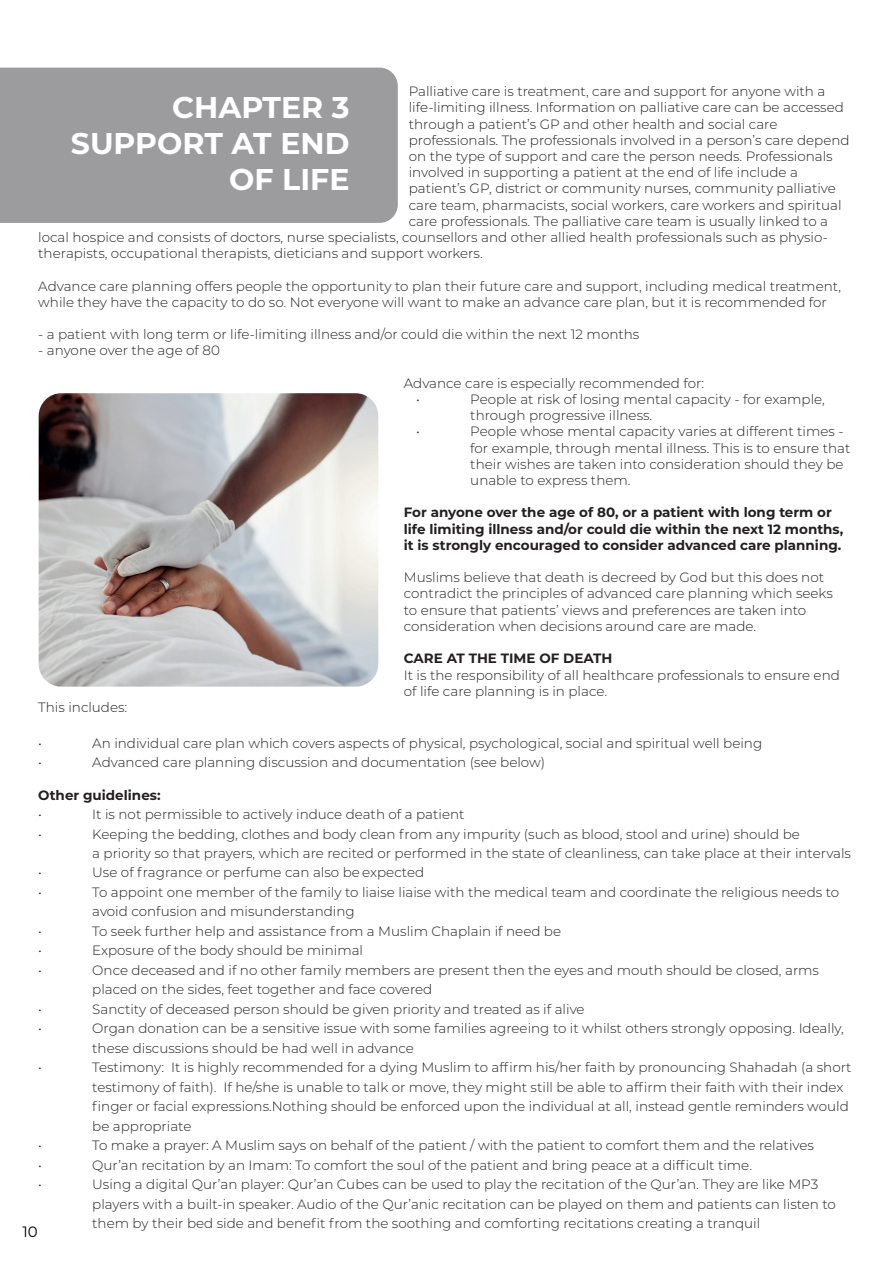
<style>
.page{position:relative;width:893px;height:1263px;background:#fff}
.page>*{position:absolute;margin:0;border:0;box-sizing:border-box;transform-origin:0 0}
.t1{font:700 30px/36px "Montserrat";color:#fff;text-align:right}
.t2{font:15px "Montserrat";color:#000}
.t3{font:300 13.5px/16.2px "Montserrat";color:#231f20}
.t4{font:700 13.5px/16.2px "Montserrat";color:#231f20}
</style>
<div class="page">
<div style="left:0;top:67px;width:398px;height:156px;background:#9c9b9d"></div>
<img style="left:39px;top:393px;width:339px;height:294px">
<p class="t3" style="left:409px;top:83px;width:418px">Palliative care is treatment, care and support for anyone with a</p>
<p class="t3" style="left:409px;top:99px;width:437px">life-limiting illness. Information on palliative care can be accessed</p>
<p class="t3" style="left:409px;top:115px;width:370px">through a patient’s GP and other health and social care</p>
<p class="t3" style="left:409px;top:131px;width:442px">professionals. The professionals involved in a person’s care depend</p>
<p class="t3" style="left:409px;top:148px;width:425px">on the type of support and care the person needs. Professionals</p>
<p class="t3" style="left:409px;top:164px;width:391px">involved in supporting a patient at the end of life include a</p>
<p class="t3" style="left:409px;top:180px;width:429px">patient’s GP, district or community nurses, community palliative</p>
<p class="t3" style="left:409px;top:196px;width:434px">care team, pharmacists, social workers, care workers and spiritual</p>
<p class="t3" style="left:409px;top:212px;width:421px">care professionals. The palliative care team is usually linked to a</p>
<p class="t3" style="left:38px;top:229px;width:791px">local hospice and consists of doctors, nurse specialists, counsellors and other allied health professionals such as physio-</p>
<p class="t3" style="left:38px;top:245px;width:446px">therapists, occupational therapists, dieticians and support workers.</p>
<p class="t3" style="left:38px;top:277px;width:804px">Advance care planning offers people the opportunity to plan their future care and support, including medical treatment, while they have the capacity to do so. Not everyone will want to make an advance care plan, but it is recommended for</p>
<p class="t3" style="left:38px;top:326px;width:603px">- a patient with long term or life-limiting illness and/or could die within the next 12 months</p>
<p class="t3" style="left:38px;top:342px;width:183px">- anyone over the age of 80</p>
<p class="t3" style="left:416px;top:374px;width:289px;text-indent:-12px">Advance care is especially recommended for: •</p>
<h1 class="t1" style="left:71px;top:88px;width:280px">CHAPTER 3<br>SUPPORT AT END<br>OF LIFE</h1>
<p class="t3" style="left:470px;top:391px;width:356px">People at risk of losing mental capacity - for example, through progressive illness.</p>
<p class="t3" style="left:416px;top:423px;width:5px">•</p>
<p class="t3" style="left:470px;top:423px;width:382px">People whose mental capacity varies at different times - for example, through mental illness. This is to ensure that their wishes are taken into consideration should they be unable to express them.</p>
<p class="t4" style="left:404px;top:504px;width:441px">For anyone over the age of 80, or a patient with long term or life limiting illness and/or could die within the next 12 months, it is strongly encouraged to consider advanced care planning.</p>
<p class="t3" style="left:404px;top:569px;width:430px">Muslims believe that death is decreed by God but this does not contradict the principles of advanced care planning which seeks to ensure that patients’ views and preferences are taken into consideration when decisions around care are made.</p>
<p class="t4" style="left:404px;top:650px;width:210px">CARE AT THE TIME OF DEATH</p>
<p class="t3" style="left:404px;top:666px;width:438px">It is the responsibility of all healthcare professionals to ensure end of life care planning is in place.</p>
<p class="t3" style="left:38px;top:698px;width:91px">This includes:</p>
<p class="t3" style="left:38px;top:734px;width:5px">•</p>
<p class="t3" style="left:92px;top:734px;width:671px">An individual care plan which covers aspects of physical, psychological, social and spiritual well being</p>
<p class="t3" style="left:38px;top:754px;width:5px">•</p>
<p class="t3" style="left:92px;top:754px;width:454px">Advanced care planning discussion and documentation (see below)</p>
<p class="t4" style="left:38px;top:786px;width:124px">Other guidelines:</p>
<p class="t3" style="left:38px;top:806px;width:5px">•</p>
<p class="t3" style="left:92px;top:806px;width:374px">It is not permissible to actively induce death of a patient</p>
<p class="t3" style="left:38px;top:825px;width:5px">•</p>
<p class="t3" style="left:92px;top:823px;width:760px;line-height:19.5px">Keeping the bedding, clothes and body clean from any impurity (such as blood, stool and urine) should be<br>a priority so that prayers, which are recited or performed in the state of cleanliness, can take place at their intervals</p>
<p class="t3" style="left:38px;top:864px;width:5px">•</p>
<p class="t3" style="left:92px;top:864px;width:333px">Use of fragrance or perfume can also be expected</p>
<p class="t3" style="left:38px;top:884px;width:5px">•</p>
<p class="t3" style="left:92px;top:882px;width:748px;line-height:19.5px">To appoint one member of the family to liaise liaise with the medical team and coordinate the religious needs to avoid confusion and misunderstanding</p>
<p class="t3" style="left:38px;top:923px;width:5px">•</p>
<p class="t3" style="left:92px;top:923px;width:470px">To seek further help and assistance from a Muslim Chaplain if need be</p>
<p class="t3" style="left:38px;top:942px;width:5px">•</p>
<p class="t3" style="left:92px;top:942px;width:272px">Exposure of the body should be minimal</p>
<p class="t3" style="left:38px;top:962px;width:5px">•</p>
<p class="t3" style="left:92px;top:960px;width:728px;line-height:19.5px">Once deceased and if no other family members are present then the eyes and mouth should be closed, arms placed on the sides, feet together and face covered</p>
<p class="t3" style="left:38px;top:1001px;width:5px">•</p>
<p class="t3" style="left:92px;top:1001px;width:494px">Sanctity of deceased person should be given priority and treated as if alive</p>
<p class="t3" style="left:38px;top:1020px;width:5px">•</p>
<p class="t3" style="left:92px;top:1018px;width:753px;line-height:19.5px">Organ donation can be a sensitive issue with some families agreeing to it whilst others strongly opposing. Ideally, these discussions should be had well in advance</p>
<p class="t3" style="left:38px;top:1059px;width:5px">•</p>
<p class="t3" style="left:92px;top:1057px;width:761px;line-height:19.5px">Testimony: It is highly recommended for a dying Muslim to affirm his/her faith by pronouncing Shahadah (a short testimony of faith). If he/she is unable to talk or move, they might still be able to affirm their faith with their index finger or facial expressions.Nothing should be enforced upon the individual at all, instead gentle reminders would be appropriate</p>
<p class="t3" style="left:38px;top:1137px;width:5px">•</p>
<p class="t3" style="left:92px;top:1137px;width:723px">To make a prayer: A Muslim says on behalf of the patient / with the patient to comfort them and the relatives</p>
<p class="t3" style="left:38px;top:1156px;width:5px">•</p>
<p class="t3" style="left:92px;top:1156px;width:661px">Qur’an recitation by an Imam: To comfort the soul of the patient and bring peace at a difficult time.</p>
<p class="t3" style="left:38px;top:1176px;width:5px">•</p>
<p class="t3" style="left:92px;top:1174px;width:745px;line-height:19.5px">Using a digital Qur’an player: Qur’an Cubes can be used to play the recitation of the Qur’an. They are like MP3 players with a built-in speaker. Audio of the Qur’anic recitation can be played on them and patients can listen to them by their bed side and benefit from the soothing and comforting recitations creating a tranquil</p>
<p class="t2" style="left:23px;top:1221px;width:17px">10</p>
</div>
